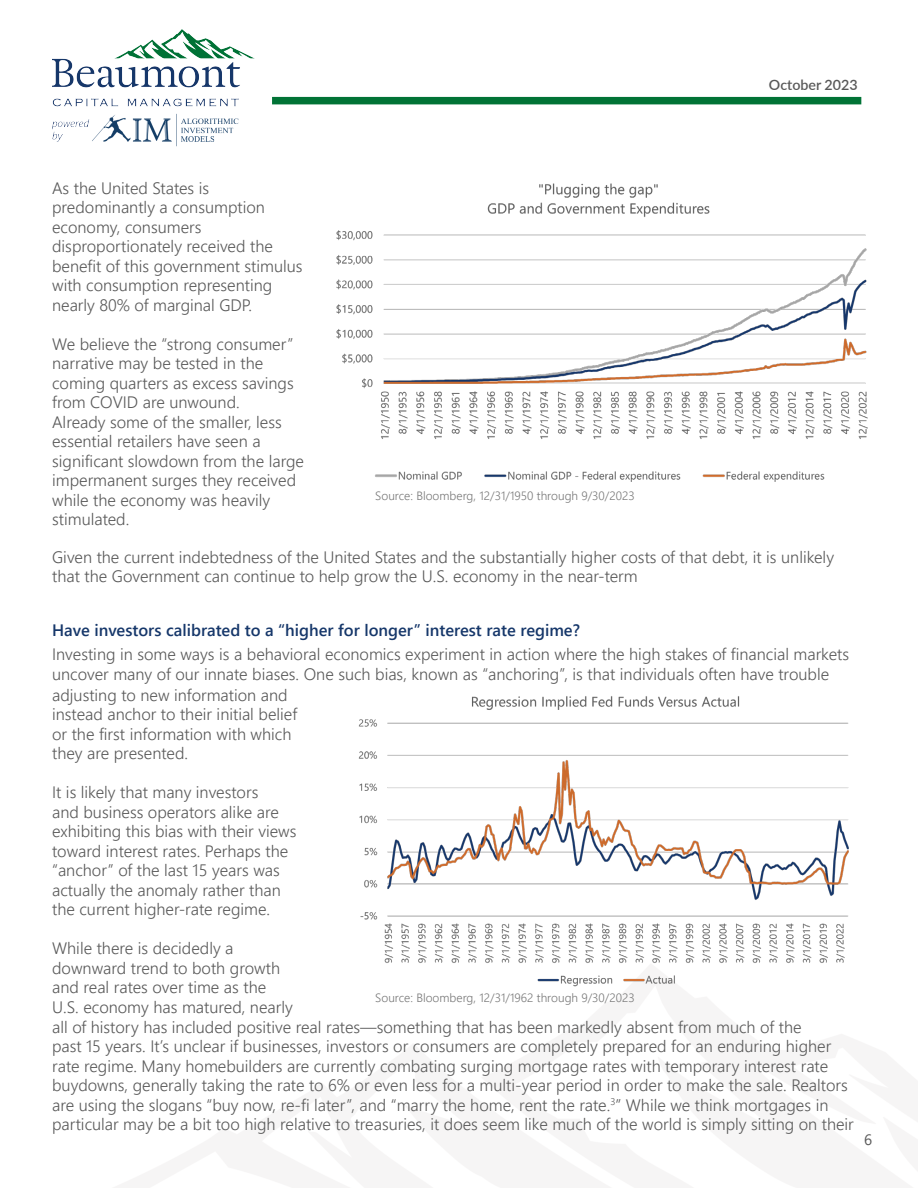
<style>
.page{position:relative;width:918px;height:1188px;background:#fff}
.page>*{position:absolute;margin:0;border:0;box-sizing:border-box;transform-origin:0 0}
.t1{font:300 16.5px/19.5px "Segoe UI";color:#595959}
.t2{font:600 16.5px "Segoe UI";color:#16376a}
.t3{font:15px "Segoe UI";color:#595959}
.t4{font:600 14.25px "Lato";color:#595959}
.t5{font:300 12px "Segoe UI";color:#787878}
</style>
<div class="page">
<div style="left:272px;top:97px;width:589px;height:7px;background:#017336"></div>
<img style="left:52px;top:29px;width:203px;height:118px">
<img style="left:336px;top:183px;width:532px;height:299px">
<img style="left:358px;top:696px;width:491px;height:291px">
<p class="t4" style="left:769px;top:75px;width:90px">October 2023</p>
<p class="t1" style="left:52px;top:177px;width:252px">As the United States is predominantly a consumption economy, consumers disproportionately received the benefit of this government stimulus with consumption representing nearly 80% of marginal GDP.</p>
<p class="t1" style="left:52px;top:333px;width:253px">We believe the “strong consumer” narrative may be tested in the coming quarters as excess savings from COVID are unwound.<br>Already some of the smaller, less essential retailers have seen a significant slowdown from the large impermanent surges they received while the economy was heavily stimulated.</p>
<p class="t1" style="left:52px;top:546px;width:783px">Given the current indebtedness of the United States and the substantially higher costs of that debt, it is unlikely that the Government can continue to help grow the U.S. economy in the near-term</p>
<p class="t2" style="left:52px;top:615px;width:529px">Have investors calibrated to a “higher for longer” interest rate regime?</p>
<p class="t1" style="left:52px;top:643px;width:799px">Investing in some ways is a behavioral economics experiment in action where the high stakes of financial markets uncover many of our innate biases. One such bias, known as “anchoring”, is that individuals often have trouble</p>
<p class="t5" style="left:375px;top:485px;width:261px">Source: Bloomberg, 12/31/1950 through 9/30/2023</p>
<p class="t1" style="left:52px;top:683px;width:247px">adjusting to new information and instead anchor to their initial belief or the first information with which they are presented.</p>
<p class="t1" style="left:52px;top:781px;width:246px">It is likely that many investors<br>and business operators alike are exhibiting this bias with their views toward interest rates. Perhaps the “anchor” of the last 15 years was actually the anomaly rather than the current higher-rate regime.</p>
<p class="t1" style="left:52px;top:937px;width:803px">While there is decidedly a<br>downward trend to both growth<br>and real rates over time as the<br>U.S. economy has matured, nearly<br>all of history has included positive real rates—something that has been markedly absent from much of the<br>past 15 years. It’s unclear if businesses, investors or consumers are completely prepared for an enduring higher rate regime. Many homebuilders are currently combating surging mortgage rates with temporary interest rate buydowns, generally taking the rate to 6% or even less for a multi-year period in order to make the sale. Realtors are using the slogans “buy now, re-fi later”, and “marry the home, rent the rate.<sup>3</sup>” While we think mortgages in particular may be a bit too high relative to treasuries, it does seem like much of the world is simply sitting on their</p>
<p class="t5" style="left:375px;top:986px;width:261px">Source: Bloomberg, 12/31/1962 through 9/30/2023</p>
<p class="t3" style="left:864px;top:1125px;width:10px">6</p>
</div>
